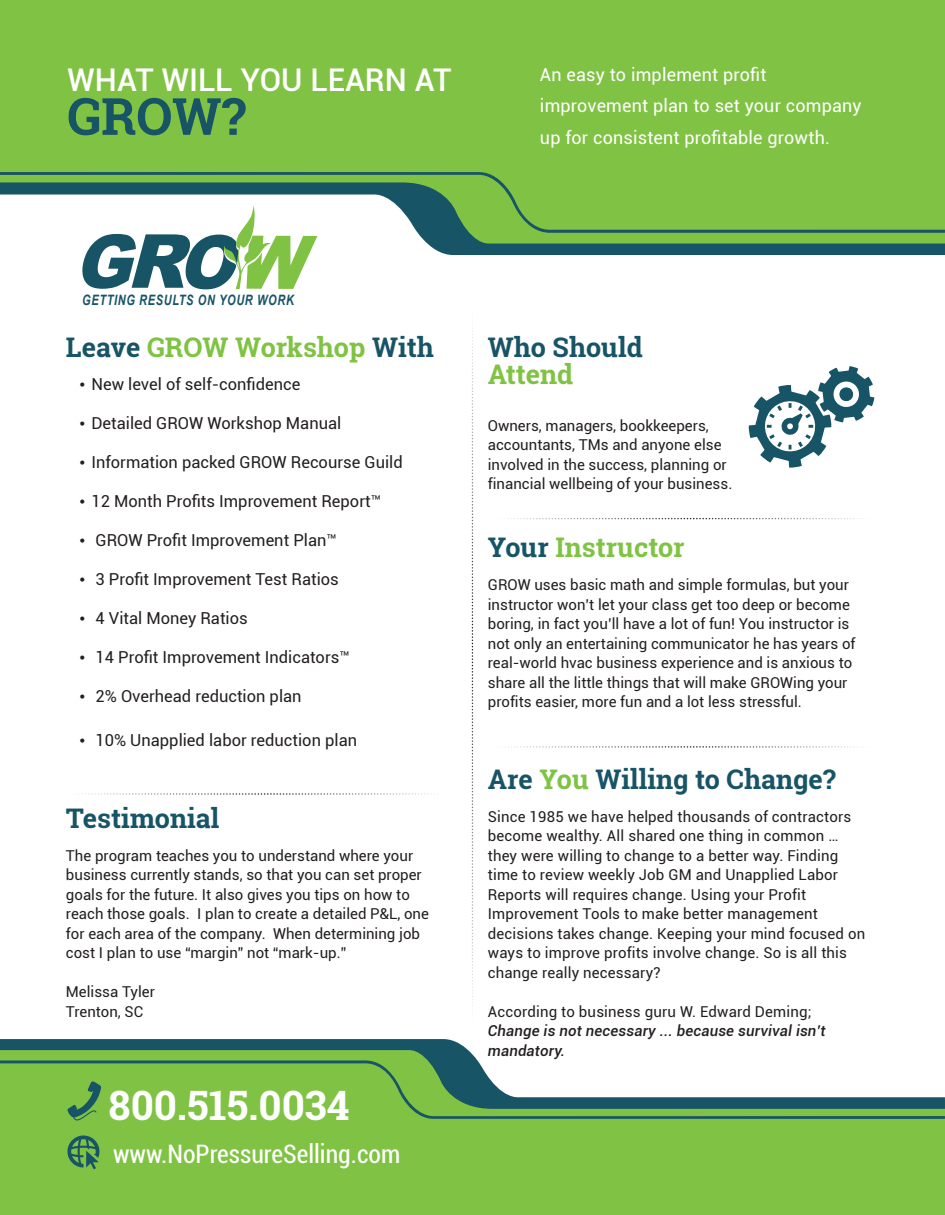
<style>
.page{position:relative;width:945px;height:1215px;background:#fff}
.page>*{position:absolute;margin:0;border:0;box-sizing:border-box;transform-origin:0 0}
.t1{font:700 51.3px "Roboto Slab";color:#175466}
.t2{font:700 40.5px "Roboto Slab";color:#fff}
.t3{font:500 31.35px "Roboto";color:#fff}
.t4{font:700 27px/27px "Roboto Slab";color:#175466}
.t5{font:700 27px "Roboto Slab";color:#80c344}
.t6{font:condensed 25.5px "Roboto";color:#fff}
.t7{font:18px/31.5px "Roboto";letter-spacing:.01em;color:#fff}
.t8{font:16.5px "Roboto";color:#231f20}
.t9{font:15px/19.5px "Roboto";color:#231f20}
.t10{font:italic 500 15px/19.5px "Roboto";letter-spacing:.01em;color:#231f20}
.t11{font:italic 700 14.4px "Arial";letter-spacing:.06em;color:#175466;scale:.76 1}
.s1{color:#175466}
.s2{font-family:"Times New Roman"}
.s3{color:#80c344}
.s4{font-weight:400;font-style:normal}
</style>
<div class="page">
<div style="left:0;top:0;width:945px;height:172px;background:#80c344"></div>
<div style="left:0;top:1119px;width:945px;height:96px;background:#80c344"></div>
<svg style="left:317px;top:233px;width:628px;height:22px"></svg>
<svg style="left:0;top:172px;width:945px;height:61px;fill:#80c344"></svg>
<svg style="left:472px;top:325px;width:1px;height:681px"></svg>
<svg style="left:505px;top:518px;width:359px;height:1px"></svg>
<svg style="left:508px;top:746px;width:350px;height:2px"></svg>
<svg style="left:82px;top:793px;width:346px;height:2px"></svg>
<svg style="left:0;top:1039px;width:477px;height:21px;background:#48865b"></svg>
<svg style="left:0;top:1060px;width:945px;height:59px"></svg>
<svg style="left:67px;top:1136px;width:32px;height:33px"></svg>
<svg style="left:67px;top:1081px;width:34px;height:40px"></svg>
<svg style="left:749px;top:366px;width:125px;height:102px"></svg>
<svg style="left:82px;top:206px;width:235px;height:84px"></svg>
<p class="t3" style="left:67px;top:58px;width:386px">WHAT WILL YOU LEARN AT</p>
<p class="t1" style="left:67px;top:81px;width:180px">GROW?</p>
<p class="t7" style="left:540px;top:58px;width:323px">An easy to implement profit improvement plan to set your company up for consistent profitable growth.</p>
<p class="t11" style="left:82px;top:291px;width:280px">GETTING RESULTS ON YOUR WORK</p>
<p class="t5" style="left:66px;top:329px;width:370px"><span class="s1">Leave</span> GROW Workshop <span class="s1">With</span></p>
<p class="t8" style="left:79px;top:373px;width:223px"><span class="s2">•</span> New level of self-confidence</p>
<p class="t8" style="left:79px;top:412px;width:263px"><span class="s2">•</span> Detailed GROW Workshop Manual</p>
<p class="t8" style="left:79px;top:451px;width:325px"><span class="s2">•</span> Information packed GROW Recourse Guild</p>
<p class="t8" style="left:79px;top:490px;width:303px"><span class="s2">•</span> 12 Month Profits Improvement Report™</p>
<p class="t8" style="left:79px;top:529px;width:259px"><span class="s2">•</span> GROW Profit Improvement Plan™</p>
<p class="t8" style="left:79px;top:568px;width:261px"><span class="s2">•</span> 3 Profit Improvement Test Ratios</p>
<p class="t8" style="left:79px;top:607px;width:170px"><span class="s2">•</span> 4 Vital Money Ratios</p>
<p class="t8" style="left:79px;top:646px;width:272px"><span class="s2">•</span> 14 Profit Improvement Indicators™</p>
<p class="t8" style="left:79px;top:685px;width:224px"><span class="s2">•</span> 2% Overhead reduction plan</p>
<p class="t8" style="left:79px;top:728px;width:279px"><span class="s2">•</span> 10% Unapplied labor reduction plan</p>
<p class="t4" style="left:66px;top:804px;width:155px">Testimonial</p>
<p class="t9" style="left:66px;top:845px;width:365px">The program teaches you to understand where your business currently stands, so that you can set proper goals for the future. It also gives you tips on how to reach those goals. I plan to create a detailed P&amp;L, one for each area of the company. When determining job cost I plan to use “margin” not “mark-up.”</p>
<p class="t9" style="left:66px;top:981px;width:90px">Melissa Tyler</p>
<p class="t9" style="left:66px;top:1001px;width:79px">Trenton, SC</p>
<p class="t2" style="left:109px;top:1078px;width:243px">800.515.0034</p>
<p class="t6" style="left:113px;top:1136px;width:289px">www.NoPressureSelling.com</p>
<p class="t4" style="left:488px;top:334px;width:156px">Who Should<br><span class="s3">Attend</span></p>
<p class="t9" style="left:488px;top:415px;width:246px">Owners, managers, bookkeepers, accountants, TMs and anyone else involved in the success, planning or financial wellbeing of your business.</p>
<p class="t5" style="left:488px;top:529px;width:198px"><span class="s1">Your</span> Instructor</p>
<p class="t9" style="left:488px;top:575px;width:369px">GROW uses basic math and simple formulas, but your instructor won’t let your class get too deep or become boring, in fact you’ll have a lot of fun! You instructor is not only an entertaining communicator he has years of real-world hvac business experience and is anxious to share all the little things that will make GROWing your profits easier, more fun and a lot less stressful.</p>
<p class="t4" style="left:488px;top:765px;width:350px">Are <span class="s3">You</span> Willing to Change?</p>
<p class="t9" style="left:488px;top:806px;width:379px">Since 1985 we have helped thousands of contractors become wealthy. All shared one thing in common … they were willing to change to a better way. Finding time to review weekly Job GM and Unapplied Labor Reports will requires change. Using your Profit Improvement Tools to make better management decisions takes change. Keeping your mind focused on ways to improve profits involve change. So is all this change really necessary?</p>
<p class="t10" style="left:488px;top:1001px;width:339px"><span class="s4">According to business guru W. Edward Deming;<br></span>Change is not necessary ... because survival isn’t mandatory.</p>
</div>
